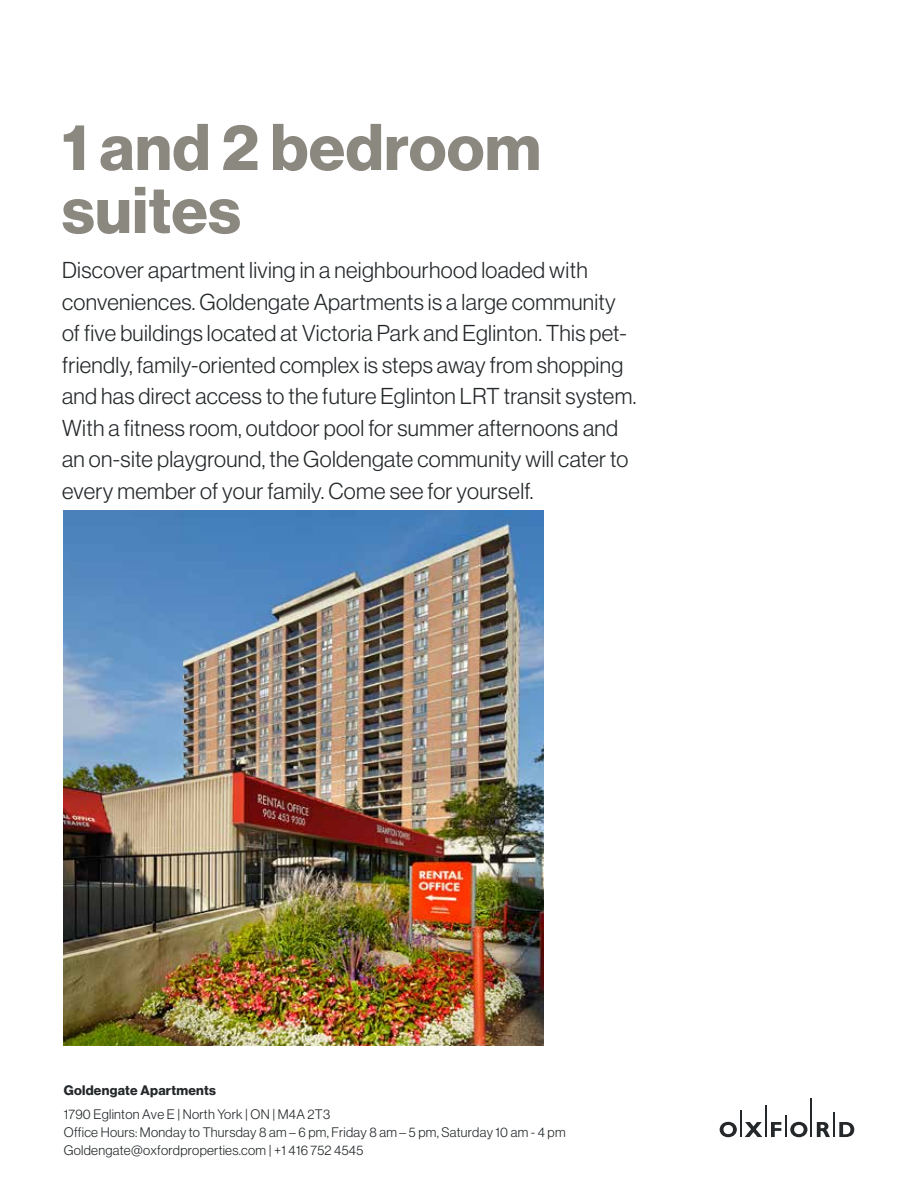
<style>
.page{position:relative;width:918px;height:1188px;background:#fff}
.page>*{position:absolute;margin:0;border:0;box-sizing:border-box;transform-origin:0 0}
.t1{font:64.5px/63px "N Haas Grotesk DS Std 75 Bd";letter-spacing:.01em;color:#8b8880}
.t2{font:22.5px/31.5px "N Haas Grotesk DS Std 45 Lt";letter-spacing:.015em;color:#24282a}
.t3{font:13.5px/17.9px "N Haas Grotesk DS Std 45 Lt";letter-spacing:.02em;color:#24282a}
.t4{font:13.5px "N Haas Grotesk DS Std 75 Bd";letter-spacing:.02em;color:#24282a}
</style>
<div class="page">
<img style="left:64px;top:511px;width:480px;height:534px">
<svg style="left:720px;top:1122px;width:17px;height:15px"></svg>
<svg style="left:745px;top:1122px;width:17px;height:15px"></svg>
<svg style="left:817px;top:1122px;width:13px;height:15px"></svg>
<svg style="left:839px;top:1122px;width:15px;height:15px"></svg>
<hr style="left:740px;top:1110px;width:2px;height:27px;background:#24282a">
<hr style="left:765px;top:1105px;width:1px;height:32px;background:#24282a">
<svg style="left:771px;top:1116px;width:36px;height:21px"></svg>
<hr style="left:810px;top:1099px;width:2px;height:38px;background:#24282a">
<hr style="left:833px;top:1112px;width:2px;height:25px;background:#24282a">
<h1 class="t1" style="left:62px;top:117px;width:480px">1 and 2 bedroom suites</h1>
<p class="t2" style="left:62px;top:254px;width:576px">Discover apartment living in a neighbourhood loaded with conveniences. Goldengate Apartments is a large community of five buildings located at Victoria Park and Eglinton. This pet&shy;friendly, family-oriented complex is steps away from shopping and has direct access to the future Eglinton LRT transit system.<br>With a fitness room, outdoor pool for summer afternoons and an on-site playground, the Goldengate community will cater to every member of your family. Come see for yourself.</p>
<p class="t4" style="left:64px;top:1082px;width:154px">Goldengate Apartments</p>
<p class="t3" style="left:64px;top:1106px;width:503px">1790 Eglinton Ave E | North York | ON | M4A 2T3<br>Office Hours: Monday to Thursday 8 am – 6 pm, Friday 8 am – 5 pm, Saturday 10 am - 4 pm<br>Goldengate@oxfordproperties.com | +1 416 752 4545</p>
</div>
